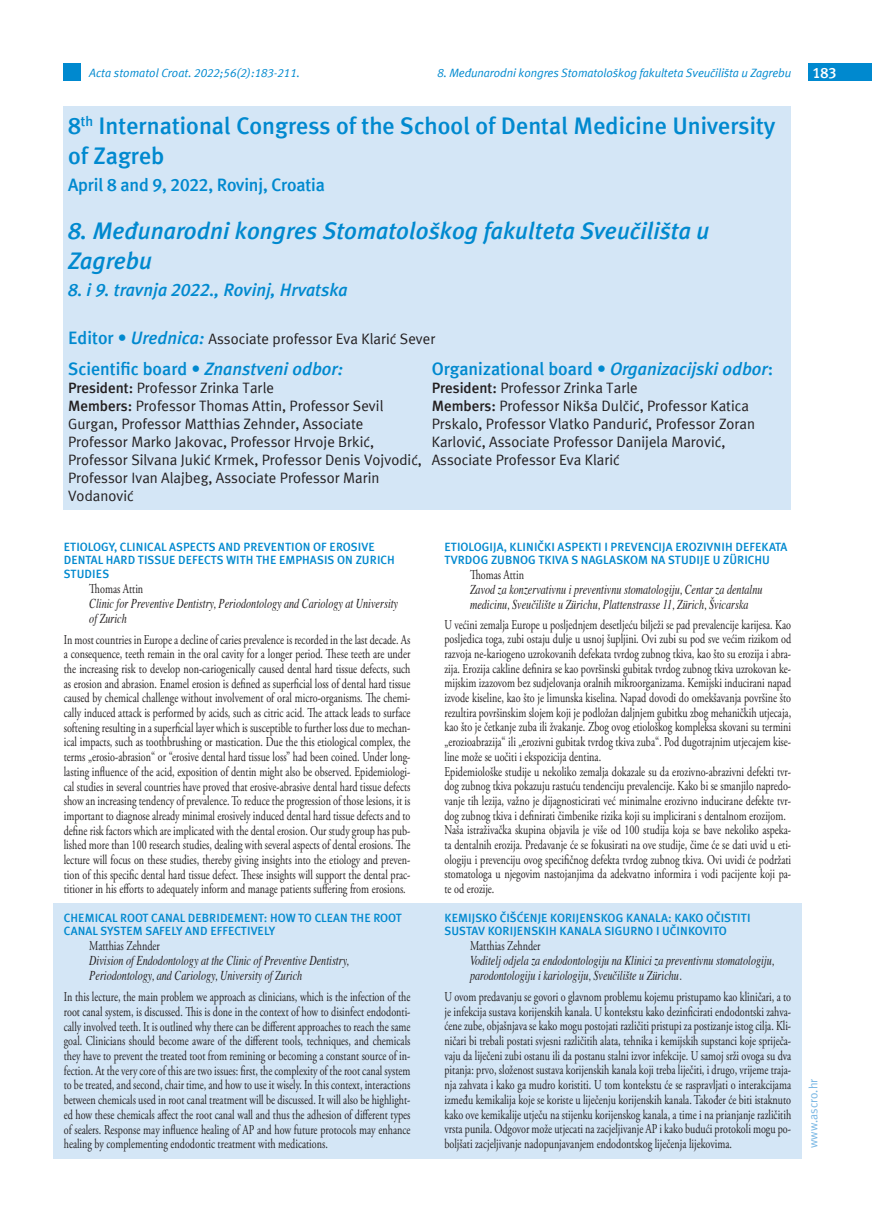
<style>
.page{position:relative;width:872px;height:1212px;background:#fff}
.page>*{position:absolute;margin:0;border:0;box-sizing:border-box;transform-origin:0 0}
.t1{font:700 24px/30px "Meta ASC";color:#0089cf}
.t2{font:italic 700 24px/30px "Meta ASC";color:#0089cf}
.t3{font:700 18px "Meta ASC";color:#0089cf}
.t4{font:italic 700 18px "Meta ASC";color:#0089cf}
.t5{font:15px/18px "Meta ASC";color:#231f20}
.t6{font:700 15px "Meta ASC";color:#fff}
.t7{font:13.5px/14.7px "Adobe Garamond Pro";color:#231f20;text-align:justify;scale:.75 1}
.t8{font:italic 13.5px/15px "Times";color:#231f20;scale:.75 1}
.t9{font:700 12px/13.5px "Meta ASC";letter-spacing:.005em;color:#0089cf}
.t10{font:italic 12px "Meta ASC";letter-spacing:-.01em;color:#0089cf}
.t11{font:12px "Meta ASC";color:#77b6e4}
.s1{font-weight:700;font-size:18px;color:#0089cf}
.s2{font-weight:700;font-style:italic;font-size:18px;color:#0089cf}
.s3{font-style:italic}
.s4{font-weight:700}
</style>
<div class="page">
<div style="left:64px;top:64px;width:17px;height:17px;background:#0089cf"></div>
<div style="left:808px;top:64px;width:64px;height:17px;background:#0089cf"></div>
<div style="left:53px;top:904px;width:748px;height:255px;background:#d4e6f6"></div>
<div style="left:64px;top:106px;width:727px;height:403px;background:#d4e6f6"></div>
<p class="t10" style="left:89px;top:66px;width:212px">Acta stomatol Croat. 2022;56(2):183-211.</p>
<p class="t10" style="left:437px;top:66px;width:355px">8. Međunarodni kongres Stomatološkog fakulteta Sveučilišta u Zagrebu</p>
<p class="t6" style="left:812px;top:64px;width:26px">183</p>
<h1 class="t1" style="left:68px;top:110px;width:709px">8<sup>th</sup> International Congress of the School of Dental Medicine University of Zagreb</h1>
<h2 class="t3" style="left:68px;top:174px;width:258px">April 8 and 9, 2022, Rovinj, Croatia</h2>
<h1 class="t2" style="left:68px;top:215px;width:642px">8. Međunarodni kongres Stomatološkog fakulteta Sveučilišta u<br>Zagrebu</h1>
<h2 class="t4" style="left:68px;top:279px;width:281px">8. i 9. travnja 2022., Rovinj, Hrvatska</h2>
<p class="t5" style="left:68px;top:329px;width:369px"><span class="s1">Editor •</span> <span class="s2">Urednica:</span> Associate professor Eva Klarić Sever</p>
<h2 class="t3" style="left:68px;top:358px;width:277px">Scientific board • <span class="s3">Znanstveni odbor:</span></h2>
<p class="t5" style="left:68px;top:378px;width:355px"><span class="s4">President:</span> Professor Zrinka Tarle<br><span class="s4">Members:</span> Professor Thomas Attin, Professor Sevil Gurgan, Professor Matthias Zehnder, Associate Professor Marko Jakovac, Professor Hrvoje Brkić, Professor Silvana Jukić Krmek, Professor Denis Vojvodić, Professor Ivan Alajbeg, Associate Professor Marin Vodanović</p>
<h2 class="t3" style="left:432px;top:358px;width:343px">Organizational board • <span class="s3">Organizacijski odbor</span>:</h2>
<p class="t5" style="left:432px;top:378px;width:325px"><span class="s4">President:</span> Professor Zrinka Tarle<br><span class="s4">Members:</span> Professor Nikša Dulčić, Professor Katica Prskalo, Professor Vlatko Pandurić, Professor Zoran Karlović, Associate Professor Danijela Marović, Associate Professor Eva Klarić</p>
<p class="t9" style="left:64px;top:540px;width:332px">ETIOLOGY, CLINICAL ASPECTS AND PREVENTION OF EROSIVE<br>DENTAL HARD TISSUE DEFECTS WITH THE EMPHASIS ON ZURICH<br>STUDIES</p>
<p class="t7" style="left:89px;top:582px;width:73px">Thomas Attin</p>
<p class="t8" style="left:89px;top:595px;width:413px">Clinic for Preventive Dentistry, Periodontology and Cariology at University of Zurich</p>
<p class="t7" style="left:64px;top:632px;width:464px">In most countries in Europe a decline of caries prevalence is recorded in the last decade. As a consequence, teeth remain in the oral cavity for a longer period. These teeth are under the increasing risk to develop non-cariogenically caused dental hard tissue defects, such as erosion and abrasion. Enamel erosion is defined as superficial loss of dental hard tissue caused by chemical challenge without involvement of oral micro-organisms. The chemi&shy;cally induced attack is performed by acids, such as citric acid. The attack leads to surface softening resulting in a superficial layer which is susceptible to further loss due to mechan&shy;ical impacts, such as toothbrushing or mastication. Due the this etiological complex, the terms „erosio-abrasion“ or “erosive dental hard tissue loss” had been coined. Under long&shy;lasting influence of the acid, exposition of dentin might also be observed. Epidemiologi&shy;cal studies in several countries have proved that erosive-abrasive dental hard tissue defects show an increasing tendency of prevalence. To reduce the progression of those lesions, it is important to diagnose already minimal erosively induced dental hard tissue defects and to define risk factors which are implicated with the dental erosion. Our study group has pub&shy;lished more than 100 research studies, dealing with several aspects of dental erosions. The lecture will focus on these studies, thereby giving insights into the etiology and preven&shy;tion of this specific dental hard tissue defect. These insights will support the dental prac&shy;titioner in his efforts to adequately inform and manage patients suffering from erosions.</p>
<p class="t9" style="left:64px;top:911px;width:340px">CHEMICAL ROOT CANAL DEBRIDEMENT: HOW TO CLEAN THE ROOT<br>CANAL SYSTEM SAFELY AND EFFECTIVELY</p>
<p class="t7" style="left:89px;top:939px;width:96px">Matthias Zehnder</p>
<p class="t8" style="left:89px;top:952px;width:348px">Division of Endodontology at the Clinic of Preventive Dentistry,<br>Periodontology, and Cariology, University of Zurich</p>
<p class="t7" style="left:64px;top:990px;width:464px">In this lecture, the main problem we approach as clinicians, which is the infection of the root canal system, is discussed. This is done in the context of how to disinfect endodonti&shy;cally involved teeth. It is outlined why there can be different approaches to reach the same goal. Clinicians should become aware of the different tools, techniques, and chemicals they have to prevent the treated toot from remining or becoming a constant source of in&shy;fection. At the very core of this are two issues: first, the complexity of the root canal system to be treated, and second, chair time, and how to use it wisely. In this context, interactions between chemicals used in root canal treatment will be discussed. It will also be highlight&shy;ed how these chemicals affect the root canal wall and thus the adhesion of different types of sealers. Response may influence healing of AP and how future protocols may enhance healing by complementing endodontic treatment with medications.</p>
<p class="t9" style="left:444px;top:540px;width:344px">ETIOLOGIJA, KLINIČKI ASPEKTI I PREVENCIJA EROZIVNIH DEFEKATA<br>TVRDOG ZUBNOG TKIVA S NAGLASKOM NA STUDIJE U ZÜRICHU</p>
<p class="t7" style="left:470px;top:568px;width:73px">Thomas Attin</p>
<p class="t8" style="left:470px;top:581px;width:391px">Zavod za konzervativnu i preventivnu stomatologiju, Centar za dentalnu medicinu, Sveučilište u Zürichu, Plattenstrasse 11, Zürich, Švicarska</p>
<p class="t7" style="left:444px;top:617px;width:464px;text-align:left">U većini zemalja Europe u posljednjem desetljeću bilježi se pad prevalencije karijesa. Kao posljedica toga, zubi ostaju dulje u usnoj šupljini. Ovi zubi su pod sve većim rizikom od razvoja ne-kariogeno uzrokovanih defekata tvrdog zubnog tkiva, kao što su erozija i abra&shy;zija. Erozija cakline definira se kao površinski gubitak tvrdog zubnog tkiva uzrokovan ke&shy;mijskim izazovom bez sudjelovanja oralnih mikroorganizama. Kemijski inducirani napad izvode kiseline, kao što je limunska kiselina. Napad dovodi do omekšavanja površine što rezultira površinskim slojem koji je podložan daljnjem gubitku zbog mehaničkih utjecaja, kao što je četkanje zuba ili žvakanje. Zbog ovog etiološkog kompleksa skovani su termini „erozioabrazija“ ili „erozivni gubitak tvrdog tkiva zuba“. Pod dugotrajnim utjecajem kise&shy;line može se uočiti i ekspozicija dentina.<br>Epidemiološke studije u nekoliko zemalja dokazale su da erozivno-abrazivni defekti tvr&shy;dog zubnog tkiva pokazuju rastuću tendenciju prevalencije. Kako bi se smanjilo napredo&shy;vanje tih lezija, važno je dijagnosticirati već minimalne erozivno inducirane defekte tvr&shy;dog zubnog tkiva i definirati čimbenike rizika koji su implicirani s dentalnom erozijom.<br>Naša istraživačka skupina objavila je više od 100 studija koja se bave nekoliko aspeka&shy;ta dentalnih erozija. Predavanje će se fokusirati na ove studije, čime će se dati uvid u eti&shy;ologiju i prevenciju ovog specifičnog defekta tvrdog zubnog tkiva. Ovi uvidi će podržati stomatologa u njegovim nastojanjima da adekvatno informira i vodi pacijente koji pa&shy;te od erozije.</p>
<p class="t9" style="left:444px;top:911px;width:307px">KEMIJSKO ČIŠĆENJE KORIJENSKOG KANALA: KAKO OČISTITI<br>SUSTAV KORIJENSKIH KANALA SIGURNO I UČINKOVITO</p>
<p class="t7" style="left:470px;top:939px;width:96px">Matthias Zehnder</p>
<p class="t8" style="left:470px;top:952px;width:407px">Voditelj odjela za endodontologiju na Klinici za preventivnu stomatologiju, parodontologiju i kariologiju, Sveučilište u Zürichu.</p>
<p class="t7" style="left:444px;top:990px;width:464px">U ovom predavanju se govori o glavnom problemu kojemu pristupamo kao kliničari, a to je infekcija sustava korijenskih kanala. U kontekstu kako dezinficirati endodontski zahva&shy;ćene zube, objašnjava se kako mogu postojati različiti pristupi za postizanje istog cilja. Kli&shy;ničari bi trebali postati svjesni različitih alata, tehnika i kemijskih supstanci koje spriječa&shy;vaju da liječeni zubi ostanu ili da postanu stalni izvor infekcije. U samoj srži ovoga su dva pitanja: prvo, složenost sustava korijenskih kanala koji treba liječiti, i drugo, vrijeme traja&shy;nja zahvata i kako ga mudro koristiti. U tom kontekstu će se raspravljati o interakcijama između kemikalija koje se koriste u liječenju korijenskih kanala. Također će biti istaknuto kako ove kemikalije utječu na stijenku korijenskog kanala, a time i na prianjanje različitih vrsta punila. Odgovor može utjecati na zacjeljivanje AP i kako budući protokoli mogu po&shy;boljšati zacjeljivanje nadopunjavanjem endodontskog liječenja lijekovima.</p>
<p class="t11" style="left:806px;top:1148px;width:71px;rotate:-90deg">www.ascro.hr</p>
</div>
